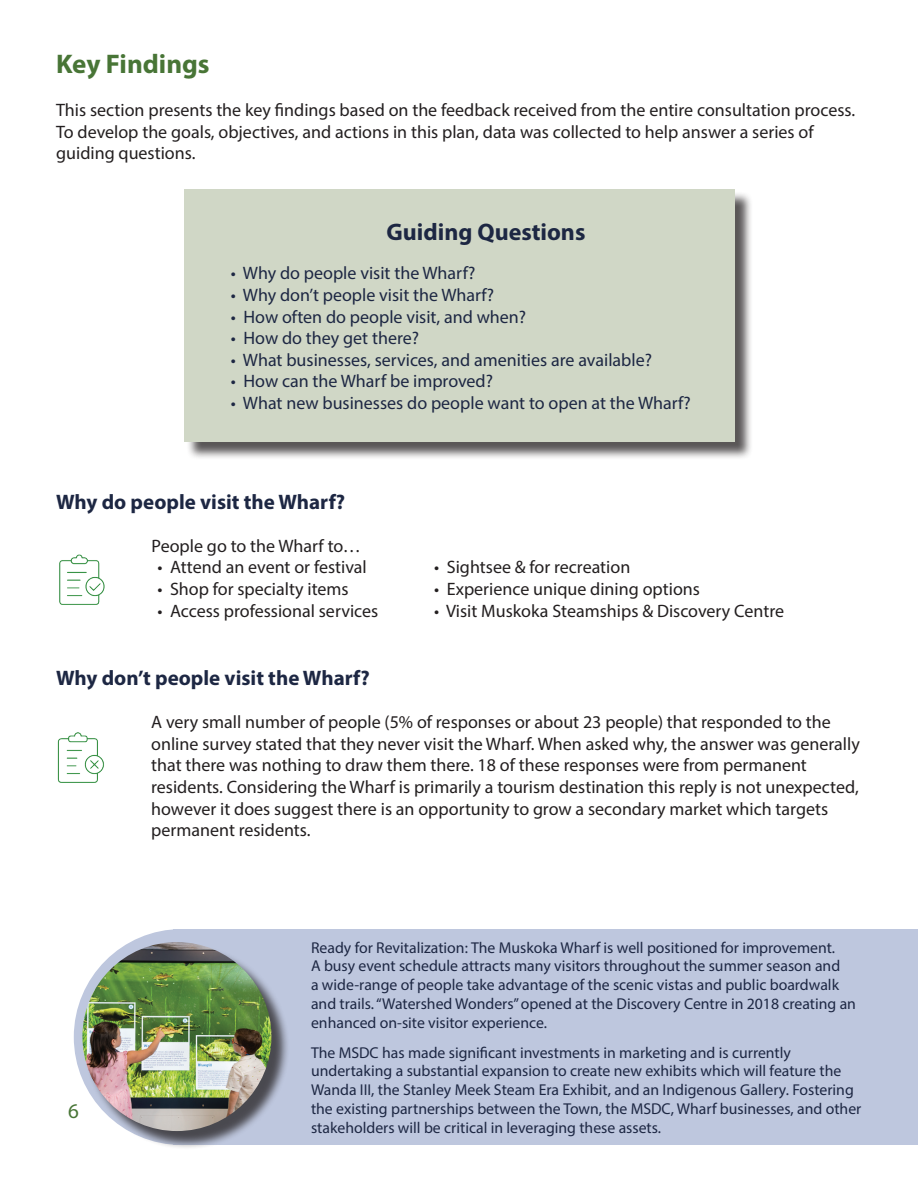
<style>
.page{position:relative;width:918px;height:1188px;background:#fff}
.page>*{position:absolute;margin:0;border:0;box-sizing:border-box;transform-origin:0 0}
.t1{font:700 27px "Myriad Pro";color:#487536}
.t2{font:700 24px "Myriad Pro";color:#1d2743}
.t3{font:700 21px "Myriad Pro";color:#1d2743}
.t4{font:21px "Myriad Pro";color:#487536}
.t5{font:18px/21.6px "Myriad Pro";color:#231f20}
.t6{font:18px "Myriad Pro";color:#1d2743}
.t7{font:15.75px/18.9px "Myriad Pro";color:#1d2743}
</style>
<div class="page">
<div style="left:174px;top:929px;width:744px;height:216px;background:#bec7de"></div>
<div style="left:74px;top:929px;width:216px;height:216px;background:#bec7de;border-radius:50%"></div>
<img style="left:59px;top:554px;width:46px;height:51px">
<img style="left:57px;top:732px;width:47px;height:51px">
<div style="left:85px;top:944px;width:205px;height:206px;background:#231f20;opacity:.75"></div>
<img style="left:82px;top:942px;width:189px;height:189px;border-radius:94px">
<div style="left:186px;top:191px;width:567px;height:270px;background:#231f20;opacity:.75"></div>
<div style="left:184px;top:189px;width:550px;height:253px;background:#d0d7c6"></div>
<h1 class="t1" style="left:56px;top:46px;width:155px">Key Findings</h1>
<p class="t5" style="left:56px;top:99px;width:801px">This section presents the key findings based on the feedback received from the entire consultation process.<br>To develop the goals, objectives, and actions in this plan, data was collected to help answer a series of guiding questions.</p>
<h2 class="t2" style="left:387px;top:216px;width:200px">Guiding Questions</h2>
<p class="t6" style="left:231px;top:262px;width:246px">• Why do people visit the Wharf?</p>
<p class="t6" style="left:231px;top:284px;width:265px">• Why don’t people visit the Wharf?</p>
<p class="t6" style="left:231px;top:305px;width:297px">• How often do people visit, and when?</p>
<p class="t6" style="left:231px;top:327px;width:190px">• How do they get there?</p>
<p class="t6" style="left:231px;top:349px;width:423px">• What businesses, services, and amenities are available?</p>
<p class="t6" style="left:231px;top:370px;width:264px">• How can the Wharf be improved?</p>
<p class="t6" style="left:231px;top:392px;width:462px">• What new businesses do people want to open at the Wharf?</p>
<p class="t3" style="left:56px;top:488px;width:291px">Why do people visit the Wharf?</p>
<p class="t5" style="left:152px;top:535px;width:211px">People go to the Wharf to…</p>
<p class="t5" style="left:157px;top:556px;width:211px">• Attend an event or festival</p>
<p class="t5" style="left:434px;top:556px;width:198px">• Sightsee &amp; for recreation</p>
<p class="t5" style="left:157px;top:578px;width:193px">• Shop for specialty items</p>
<p class="t5" style="left:434px;top:578px;width:267px">• Experience unique dining options</p>
<p class="t5" style="left:157px;top:599px;width:222px">• Access professional services</p>
<p class="t5" style="left:434px;top:599px;width:351px">• Visit Muskoka Steamships &amp; Discovery Centre</p>
<p class="t3" style="left:56px;top:664px;width:315px">Why don’t people visit the Wharf?</p>
<p class="t5" style="left:151px;top:711px;width:710px">A very small number of people (5% of responses or about 23 people) that responded to the online survey stated that they never visit the Wharf. When asked why, the answer was generally that there was nothing to draw them there. 18 of these responses were from permanent residents. Considering the Wharf is primarily a tourism destination this reply is not unexpected, however it does suggest there is an opportunity to grow a secondary market which targets permanent residents.</p>
<p class="t4" style="left:68px;top:1098px;width:12px">6</p>
<p class="t7" style="left:311px;top:938px;width:546px">Ready for Revitalization: The Muskoka Wharf is well positioned for improvement.<br>A busy event schedule attracts many visitors throughout the summer season and<br>a wide-range of people take advantage of the scenic vistas and public boardwalk and trails. “Watershed Wonders” opened at the Discovery Centre in 2018 creating an enhanced on-site visitor experience.</p>
<p class="t7" style="left:311px;top:1043px;width:552px">The MSDC has made significant investments in marketing and is currently undertaking a substantial expansion to create new exhibits which will feature the Wanda III, the Stanley Meek Steam Era Exhibit, and an Indigenous Gallery. Fostering the existing partnerships between the Town, the MSDC, Wharf businesses, and other stakeholders will be critical in leveraging these assets.</p>
</div>
